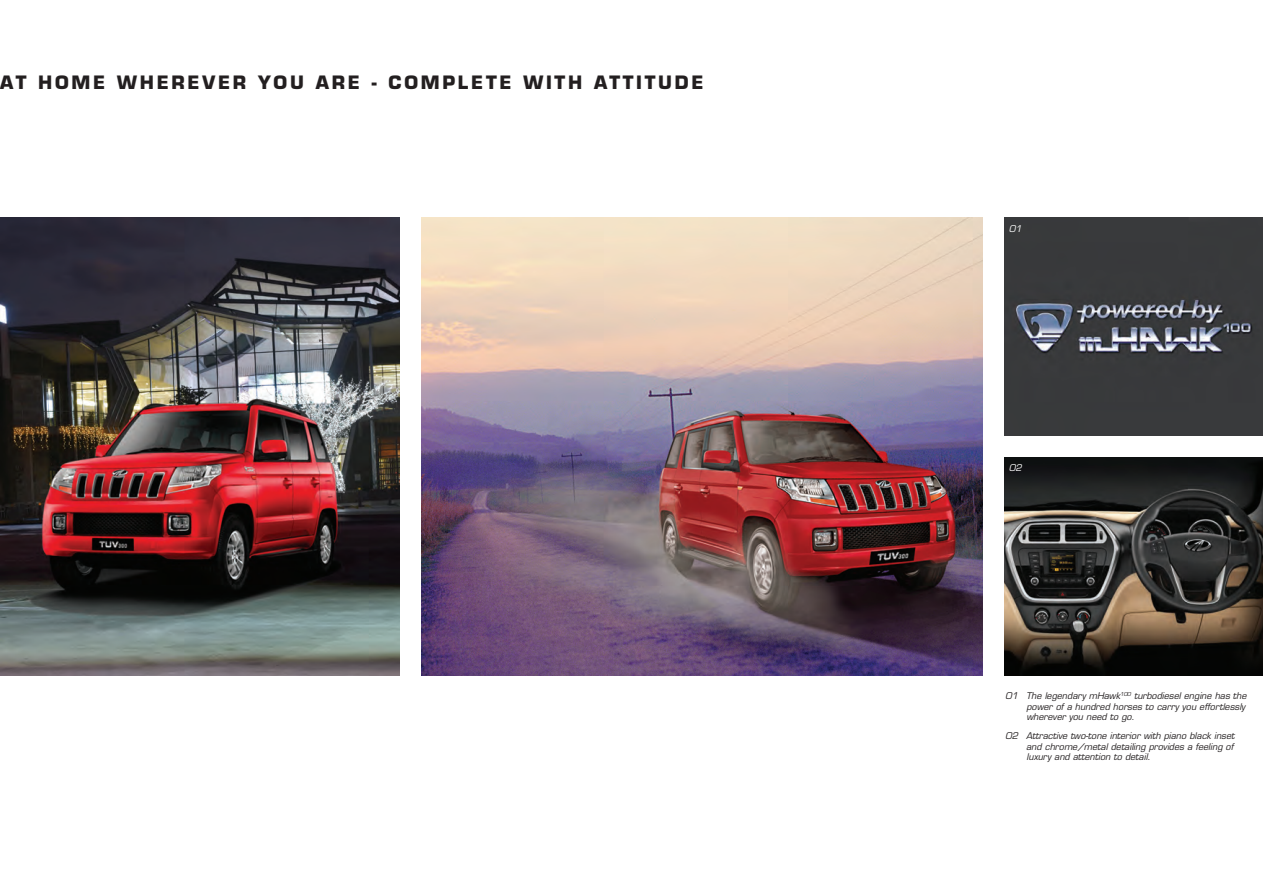
<style>
.page{position:relative;width:1263px;height:893px;background:#fff}
.page>*{position:absolute;margin:0;border:0;box-sizing:border-box;transform-origin:0 0}
.t1{font:700 18px "Eurostile";letter-spacing:.15em;color:#231f20}
.t2{font:italic 9px/10.5px "Eurostile";color:#231f20}
.t3{font:italic 9px "Eurostile";color:#fff}
</style>
<div class="page">
<img style="left:0;top:218px;width:399px;height:457px">
<img style="left:1005px;top:457px;width:258px;height:218px">
<img style="left:1005px;top:218px;width:258px;height:218px">
<img style="left:421px;top:218px;width:561px;height:457px">
<h1 class="t1" style="left:0;top:71px;width:705px">AT HOME WHEREVER YOU ARE - COMPLETE WITH ATTITUDE</h1>
<p class="t3" style="left:1009px;top:223px;width:14px">01</p>
<p class="t3" style="left:1009px;top:463px;width:14px">02</p>
<p class="t2" style="left:1026px;top:690px;width:222px;text-indent:-21px">01 The legendary mHawk<sup>100</sup> turbodiesel engine has the power of a hundred horses to carry you effortlessly wherever you need to go.</p>
<p class="t2" style="left:1026px;top:730px;width:210px;text-align:justify;text-indent:-21px">02 Attractive two-tone interior with piano black inset and chrome/metal detailing provides a feeling of luxury and attention to detail.</p>
</div>
